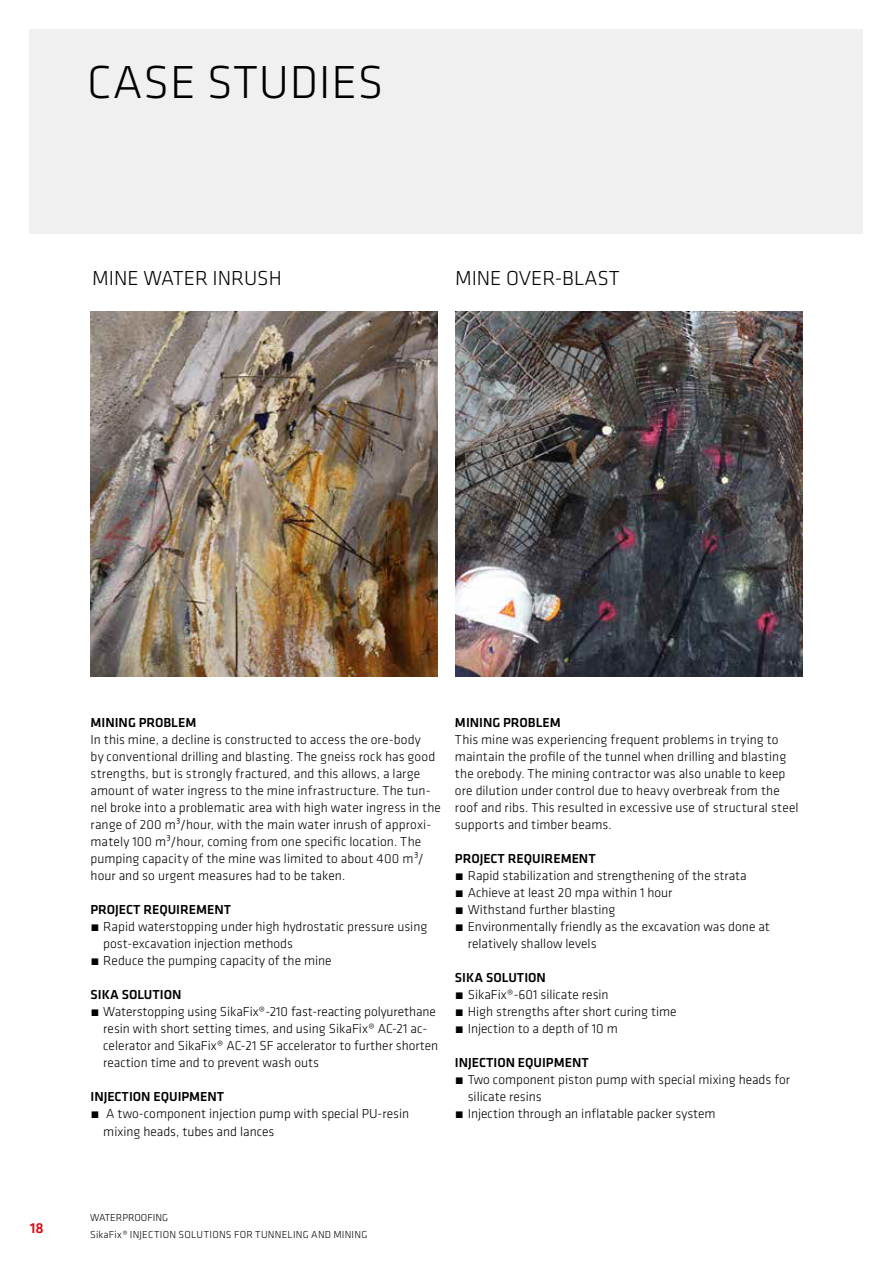
<style>
.page{position:relative;width:893px;height:1263px;background:#fff}
.page>*{position:absolute;margin:0;border:0;box-sizing:border-box;transform-origin:0 0}
.t1{font:300 48px "Klavika";letter-spacing:.015em;color:#000}
.t2{font:300 21px "Klavika";color:#000}
.t3{font:500 15px "Klavika";color:#e30613}
.t4{font:300 13.5px/17px "Klavika";color:#000}
.t5{font:500 13.5px "Klavika";color:#000}
.t6{font:300 10.5px/17px "Klavika";letter-spacing:.02em;color:#000}
</style>
<div class="page">
<div style="left:30px;top:30px;width:833px;height:204px;background:#ededed"></div>
<img style="left:91px;top:311px;width:347px;height:365px">
<img style="left:455px;top:311px;width:347px;height:365px">
<h1 class="t1" style="left:87px;top:53px;width:298px">CASE STUDIES</h1>
<h2 class="t2" style="left:92px;top:265px;width:191px">MINE WATER INRUSH</h2>
<h2 class="t2" style="left:455px;top:265px;width:166px">MINE OVER-BLAST</h2>
<p class="t5" style="left:91px;top:714px;width:107px">MINING PROBLEM</p>
<p class="t4" style="left:91px;top:731px;width:352px">In this mine, a decline is constructed to access the ore-body<br>by conventional drilling and blasting. The gneiss rock has good strengths, but is strongly fractured, and this allows, a large amount of water ingress to the mine infrastructure. The tun&shy;nel broke into a problematic area with high water ingress in the range of 200 m³/hour, with the main water inrush of approxi&shy;mately 100 m³/hour, coming from one specific location. The pumping capacity of the mine was limited to about 400 m³/ hour and so urgent measures had to be taken.</p>
<p class="t5" style="left:91px;top:901px;width:142px">PROJECT REQUIREMENT</p>
<p class="t4" style="left:91px;top:918px;width:338px">́ Rapid waterstopping under high hydrostatic pressure using</p>
<p class="t4" style="left:103px;top:935px;width:191px">post-excavation injection methods</p>
<p class="t4" style="left:91px;top:952px;width:243px">́ Reduce the pumping capacity of the mine</p>
<p class="t5" style="left:91px;top:986px;width:92px">SIKA SOLUTION</p>
<p class="t4" style="left:103px;top:1003px;width:336px;text-indent:-13px">́ Waterstopping using SikaFix®-210 fast-reacting polyurethane resin with short setting times, and using SikaFix® AC-21 ac&shy;celerator and SikaFix® AC-21 SF accelerator to further shorten reaction time and to prevent wash outs</p>
<p class="t5" style="left:91px;top:1088px;width:135px">INJECTION EQUIPMENT</p>
<p class="t4" style="left:103px;top:1105px;width:307px;text-indent:-13px">́ A two-component injection pump with special PU-resin mixing heads, tubes and lances</p>
<p class="t5" style="left:455px;top:714px;width:107px">MINING PROBLEM</p>
<p class="t4" style="left:455px;top:731px;width:345px">This mine was experiencing frequent problems in trying to maintain the profile of the tunnel when drilling and blasting the orebody. The mining contractor was also unable to keep ore dilution under control due to heavy overbreak from the roof and ribs. This resulted in excessive use of structural steel supports and timber beams.</p>
<p class="t5" style="left:455px;top:850px;width:142px">PROJECT REQUIREMENT</p>
<p class="t4" style="left:455px;top:867px;width:293px">́ Rapid stabilization and strengthening of the strata</p>
<p class="t4" style="left:455px;top:884px;width:219px">́ Achieve at least 20 mpa within 1 hour</p>
<p class="t4" style="left:455px;top:901px;width:162px">́ Withstand further blasting</p>
<p class="t4" style="left:455px;top:918px;width:316px">́ Environmentally friendly as the excavation was done at</p>
<p class="t4" style="left:468px;top:935px;width:130px">relatively shallow levels</p>
<p class="t5" style="left:455px;top:969px;width:92px">SIKA SOLUTION</p>
<p class="t4" style="left:455px;top:986px;width:223px">́ SikaFix®-601 silicate resin<br>́ High strengths after short curing time ́ Injection to a depth of 10 m</p>
<p class="t5" style="left:455px;top:1054px;width:135px">INJECTION EQUIPMENT</p>
<p class="t4" style="left:455px;top:1071px;width:336px">́ Two component piston pump with special mixing heads for</p>
<p class="t4" style="left:468px;top:1088px;width:76px">silicate resins</p>
<p class="t4" style="left:455px;top:1105px;width:262px">́ Injection through an inflatable packer system</p>
<p class="t3" style="left:30px;top:1218px;width:15px">18</p>
<p class="t6" style="left:90px;top:1208px;width:279px">WATERPROOFING<br>SikaFix® INJECTION SOLUTIONS FOR TUNNELING AND MINING</p>
</div>
